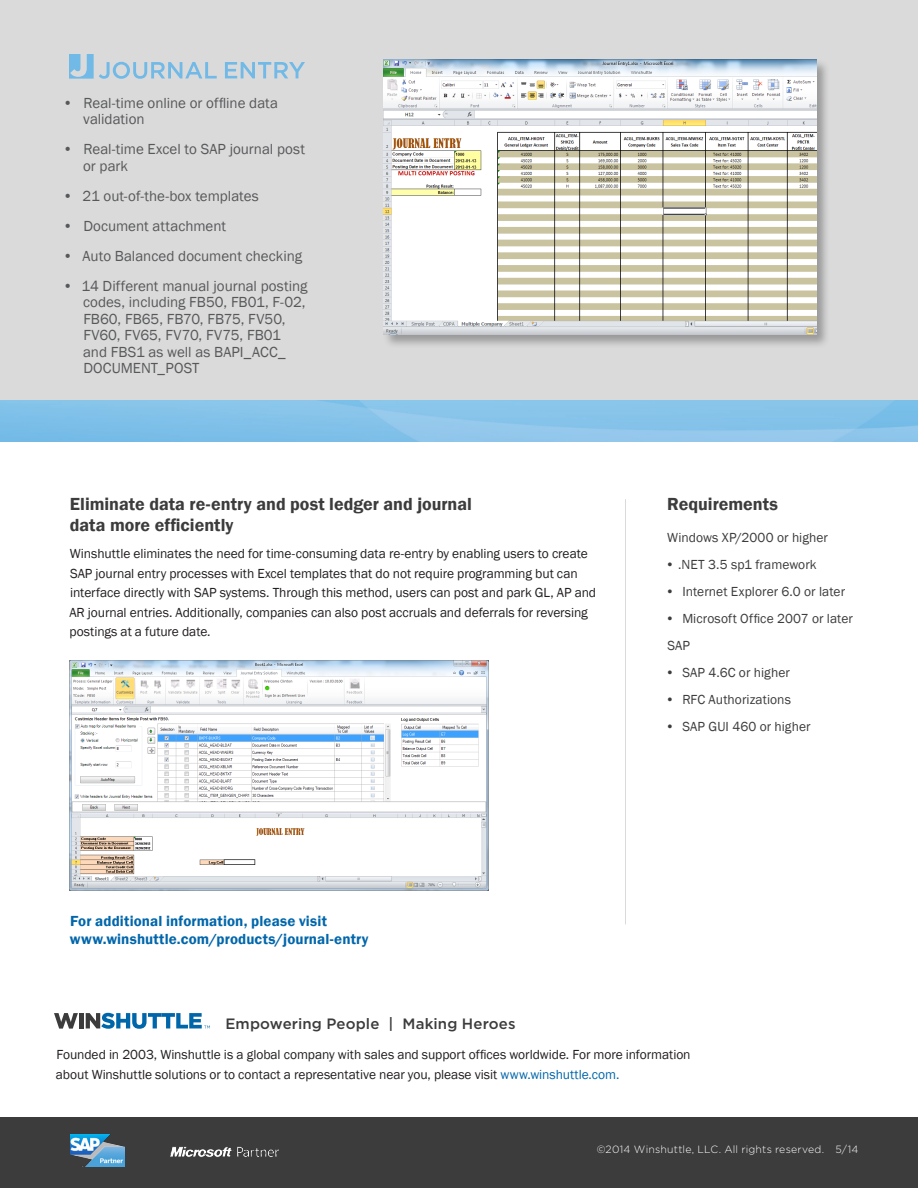
<style>
.page{position:relative;width:918px;height:1188px;background:#fff}
.page>*{position:absolute;margin:0;border:0;box-sizing:border-box;transform-origin:0 0}
.Headline_2{font:600 18px "Franklin Gothic";color:#3c3c3c}
.t1{font:15px/16.5px "Franklin Gothic";color:#57585a}
.Headline_3{font:600 15px/18px "Franklin Gothic";letter-spacing:.01em;color:#0066ab}
.t2{font:500 15px "Gotham";letter-spacing:.01em;color:#3c3c3c}
.Body_copy{font:13.5px/19.5px "Franklin Gothic";letter-spacing:-.005em;color:#231f20}
.List_Style{font:13.5px "Franklin Gothic";letter-spacing:.005em;color:#3c3c3c}
.t3{font:300 10.5px "Gotham";letter-spacing:.02em;color:#fff}
.s1{color:#06a}
</style>
<div class="page">
<div style="left:0;top:1118px;width:918px;height:70px;background:#3c3c3c"></div>
<svg style="left:54px;top:1013px;width:24px;height:16px"></svg>
<hr style="left:79px;top:1013px;width:4px;height:15px;background:#3c3c3c">
<svg style="left:86px;top:1013px;width:124px;height:16px"></svg>
<img style="left:170px;top:1146px;width:109px;height:11px">
<img style="left:71px;top:1135px;width:53px;height:31px">
<div style="left:0;top:0;width:918px;height:410px;background:#dadada"></div>
<hr style="left:625px;top:499px;width:1px;height:425px;background:#dadada">
<svg style="left:225px;top:62px;width:80px;height:16px"></svg>
<svg style="left:69px;top:54px;width:148px;height:25px"></svg>
<img style="left:0;top:401px;width:918px;height:40px">
<img style="left:69px;top:661px;width:420px;height:229px">
<div style="left:383px;top:59px;width:448px;height:289px;background:#231f20;opacity:.35"></div>
<img style="left:384px;top:60px;width:432px;height:274px">
<p class="t1" style="left:83px;top:95px;width:196px;text-indent:-21px">• Real-time online or offline data validation</p>
<p class="t1" style="left:83px;top:141px;width:223px;text-indent:-20px">• Real-time Excel to SAP journal post or park</p>
<p class="t1" style="left:63px;top:188px;width:198px">• 21 out-of-the-box templates</p>
<p class="t1" style="left:63px;top:218px;width:165px">• Document attachment</p>
<p class="t1" style="left:63px;top:248px;width:241px">• Auto Balanced document checking</p>
<p class="t1" style="left:83px;top:278px;width:226px;text-indent:-20px">• 14 Different manual journal posting codes, including FB50, FB01, F-02,<br>FB60, FB65, FB70, FB75, FV50,<br>FV60, FV65, FV70, FV75, FB01 and FBS1 as well as BAPI_ACC_<br>DOCUMENT_POST</p>
<p class="Headline_2" style="left:70px;top:493px;width:404px">Eliminate data re-entry and post ledger and journal</p>
<p class="Headline_2" style="left:70px;top:514px;width:165px">data more efficiently</p>
<p class="Body_copy" style="left:69px;top:544px;width:528px">Winshuttle eliminates the need for time-consuming data re-entry by enabling users to create SAP journal entry processes with Excel templates that do not require programming but can interface directly with SAP systems. Through this method, users can post and park GL, AP and AR journal entries. Additionally, companies can also post accruals and deferrals for reversing postings at a future date.</p>
<p class="Headline_2" style="left:667px;top:493px;width:112px">Requirements</p>
<p class="List_Style" style="left:667px;top:529px;width:162px">Windows XP/2000 or higher</p>
<p class="List_Style" style="left:666px;top:556px;width:153px">• .NET 3.5 sp1 framework</p>
<p class="List_Style" style="left:666px;top:583px;width:181px">• Internet Explorer 6.0 or later</p>
<p class="List_Style" style="left:666px;top:610px;width:189px">• Microsoft Office 2007 or later</p>
<p class="List_Style" style="left:667px;top:637px;width:24px">SAP</p>
<p class="List_Style" style="left:666px;top:664px;width:126px">• SAP 4.6C or higher</p>
<p class="List_Style" style="left:666px;top:691px;width:127px">• RFC Authorizations</p>
<p class="List_Style" style="left:666px;top:718px;width:147px">• SAP GUI 460 or higher</p>
<p class="Headline_3" style="left:70px;top:912px;width:300px">For additional information, please visit www.winshuttle.com/products/journal-entry</p>
<p class="t2" style="left:225px;top:1014px;width:292px">Empowering People | Making Heroes</p>
<p class="Body_copy" style="left:56px;top:1045px;width:636px">Founded in 2003, Winshuttle is a global company with sales and support offices worldwide. For more information about Winshuttle solutions or to contact a representative near you, please visit <span class="s1">www.winshuttle.com.</span></p>
<p class="t3" style="left:597px;top:1142px;width:263px">©2014 Winshuttle, LLC. All rights reserved. 5/14</p>
</div>
